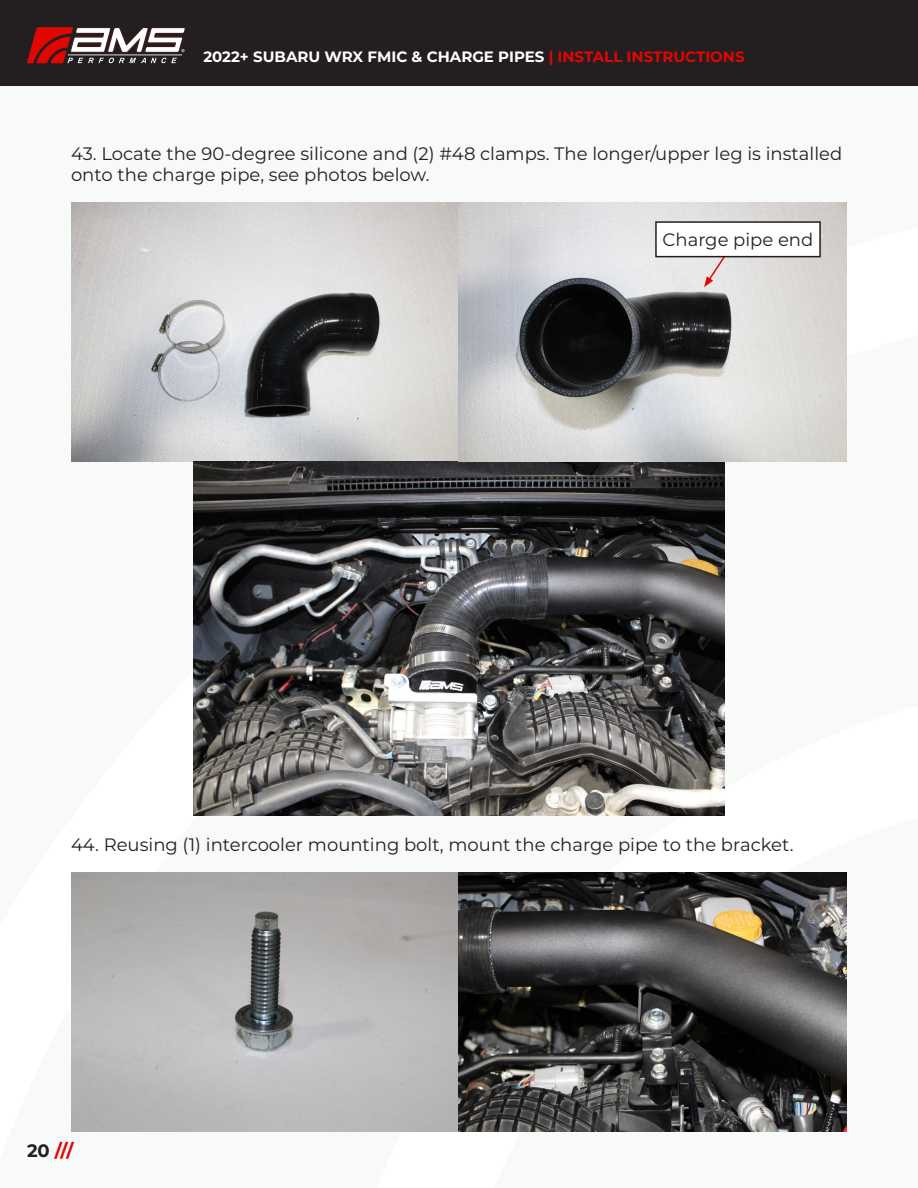
<style>
.page{position:relative;width:918px;height:1188px;background:#fff}
.page>*{position:absolute;margin:0;border:0;box-sizing:border-box;transform-origin:0 0}
.t1{font:18px/21.6px "Montserrat";color:#231f20}
.t2{font:700 18px "Montserrat";color:#e10600}
.t3{font:700 15px "Montserrat";color:#fff}
.s1{color:#e10600}
.s2{color:#231f20}
</style>
<div class="page">
<div style="left:0;top:0;width:918px;height:85px;background:#231f20"></div>
<svg style="left:27px;top:27px;width:159px;height:36px"></svg>
<img style="left:71px;top:203px;width:776px;height:258px">
<img style="left:71px;top:873px;width:776px;height:258px">
<img style="left:193px;top:461px;width:532px;height:354px">
<svg style="left:704px;top:257px;width:27px;height:30px"></svg>
<div style="left:656px;top:222px;width:164px;height:35px;background:#fff"></div>
<div style="left:655px;top:221px;width:166px;height:36px;border:2px solid #231f20"></div>
<p class="t3" style="left:203px;top:46px;width:543px">2022+ SUBARU WRX FMIC &amp; CHARGE PIPES <span class="s1">| INSTALL INSTRUCTIONS</span></p>
<p class="t1" style="left:71px;top:142px;width:773px">43. Locate the 90-degree silicone and (2) #48 clamps. The longer/upper leg is installed onto the charge pipe, see photos below.</p>
<p class="t1" style="left:663px;top:228px;width:152px">Charge pipe end</p>
<p class="t1" style="left:71px;top:833px;width:724px">44. Reusing (1) intercooler mounting bolt, mount the charge pipe to the bracket.</p>
<p class="t2" style="left:27px;top:1137px;width:48px"><span class="s2">20</span> ///</p>
</div>
